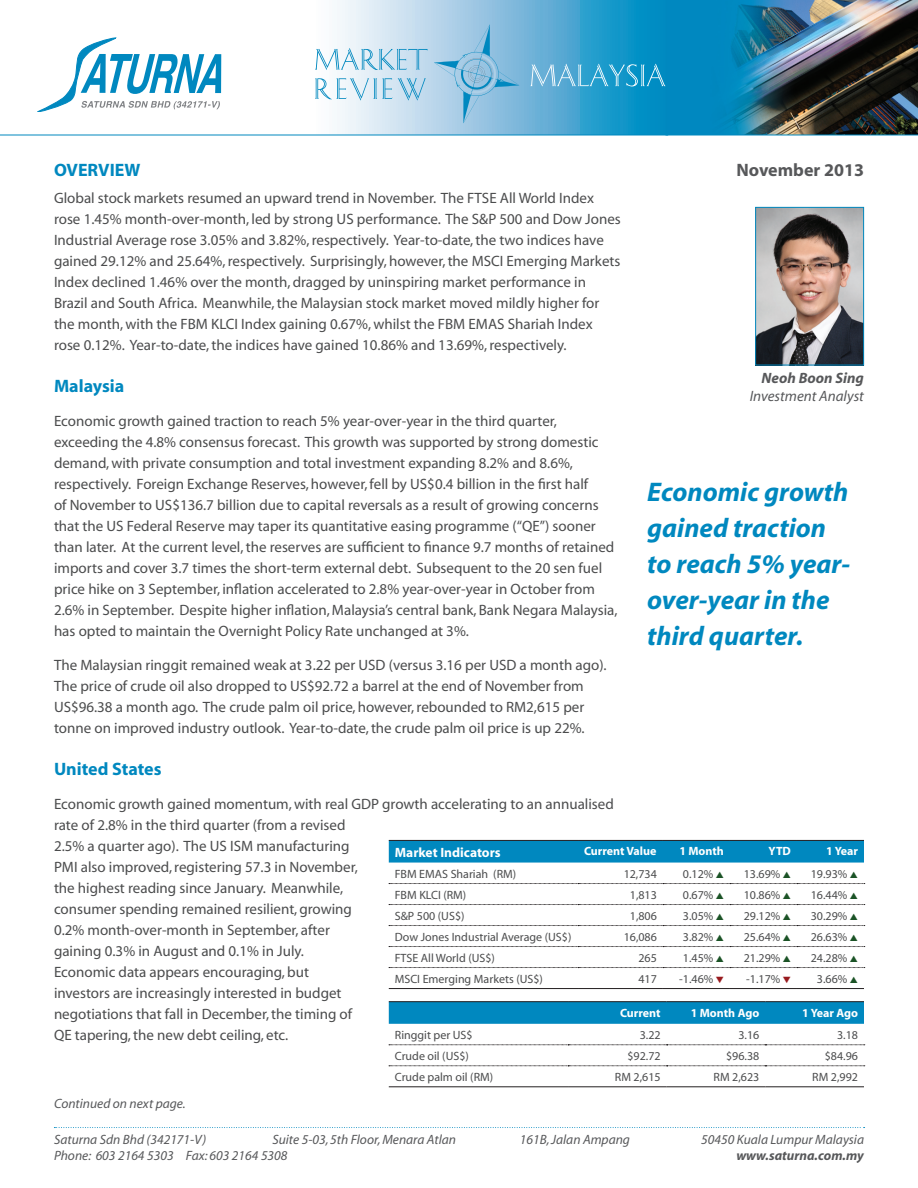
<style>
.page{position:relative;width:918px;height:1188px;background:#fff}
.page>*{position:absolute;margin:0;border:0;box-sizing:border-box;transform-origin:0 0}
.t1{font:italic 700 27px/36px "Myriad";color:#0088bf}
.t2{font:700 18px "Myriad";color:#0088bf}
.t3{font:700 18px "Myriad";color:#57585a}
.t4{font:15px/21px "Myriad";color:#4b4c4d}
.t5{font:italic 15px "Myriad";color:#57585a}
.t6{font:italic 700 15px "Myriad";color:#57585a}
.t7{font:italic 13.5px "Myriad";color:#57585a}
.t8{font:italic 700 13.5px "Myriad";color:#57585a}
.t9{font:700 13.5px "Myriad";color:#fff}
.t10{font:12px "Myriad";color:#4b4c4d}
.t11{font:700 12px "Myriad";color:#fff}
.s1{color:#1b5326}
.s2{color:#981a1e}
</style>
<div class="page">
<svg style="left:0;top:0;width:530px;height:135px"></svg>
<svg style="left:434px;top:25px;width:85px;height:98px;background:#8fc1df"></svg>
<svg style="left:315px;top:48px;width:113px;height:22px"></svg>
<svg style="left:315px;top:78px;width:111px;height:23px"></svg>
<img style="left:530px;top:0;width:388px;height:135px">
<svg style="left:38px;top:38px;width:183px;height:74px"></svg>
<img style="left:757px;top:209px;width:105px;height:154px">
<div style="left:755px;top:207px;width:109px;height:158px;border:1px solid #0088bf"></div>
<div style="left:389px;top:841px;width:475px;height:22px;background:#0088bf"></div>
<svg style="left:389px;top:883px;width:476px;height:1px"></svg>
<svg style="left:389px;top:904px;width:476px;height:1px"></svg>
<svg style="left:389px;top:925px;width:476px;height:1px"></svg>
<hr style="left:389px;top:988px;width:189px;height:1px;background:#231f20">
<hr style="left:578px;top:988px;width:85px;height:1px;background:#231f20">
<hr style="left:663px;top:988px;width:67px;height:1px;background:#231f20">
<hr style="left:730px;top:988px;width:67px;height:1px;background:#231f20">
<hr style="left:797px;top:988px;width:67px;height:1px;background:#231f20">
<hr style="left:389px;top:840px;width:189px;height:1px;background:#231f20">
<hr style="left:578px;top:840px;width:85px;height:1px;background:#231f20">
<hr style="left:663px;top:840px;width:67px;height:1px;background:#231f20">
<hr style="left:730px;top:840px;width:67px;height:1px;background:#231f20">
<hr style="left:797px;top:840px;width:67px;height:1px;background:#231f20">
<svg style="left:389px;top:946px;width:476px;height:1px"></svg>
<svg style="left:389px;top:967px;width:476px;height:1px"></svg>
<svg style="left:389px;top:1002px;width:475px;height:22px;background:#0288be"></svg>
<svg style="left:389px;top:1045px;width:476px;height:1px"></svg>
<svg style="left:389px;top:1066px;width:476px;height:1px"></svg>
<hr style="left:389px;top:1087px;width:179px;height:1px;background:#231f20">
<hr style="left:568px;top:1087px;width:99px;height:1px;background:#231f20">
<hr style="left:667px;top:1087px;width:98px;height:1px;background:#231f20">
<hr style="left:765px;top:1087px;width:99px;height:1px;background:#231f20">
<hr style="left:389px;top:1001px;width:179px;height:1px;background:#231f20">
<hr style="left:568px;top:1001px;width:99px;height:1px;background:#231f20">
<hr style="left:667px;top:1001px;width:98px;height:1px;background:#231f20">
<hr style="left:765px;top:1001px;width:99px;height:1px;background:#231f20">
<svg style="left:54px;top:1127px;width:811px;height:1px"></svg>
<p class="t3" style="left:737px;top:160px;width:129px">November 2013</p>
<p class="t2" style="left:54px;top:160px;width:88px">OVERVIEW</p>
<p class="t4" style="left:54px;top:188px;width:568px">Global stock markets resumed an upward trend in November. The FTSE All World Index rose 1.45% month-over-month, led by strong US performance. The S&amp;P 500 and Dow Jones Industrial Average rose 3.05% and 3.82%, respectively. Year-to-date, the two indices have gained 29.12% and 25.64%, respectively. Surprisingly, however, the MSCI Emerging Markets Index declined 1.46% over the month, dragged by uninspiring market performance in Brazil and South Africa. Meanwhile, the Malaysian stock market moved mildly higher for the month, with the FBM KLCI Index gaining 0.67%, whilst the FBM EMAS Shariah Index rose 0.12%. Year-to-date, the indices have gained 10.86% and 13.69%, respectively.</p>
<p class="t2" style="left:54px;top:376px;width:72px">Malaysia</p>
<p class="t4" style="left:54px;top:411px;width:565px">Economic growth gained traction to reach 5% year-over-year in the third quarter, exceeding the 4.8% consensus forecast. This growth was supported by strong domestic demand, with private consumption and total investment expanding 8.2% and 8.6%, respectively. Foreign Exchange Reserves, however, fell by US$0.4 billion in the first half<br>of November to US$136.7 billion due to capital reversals as a result of growing concerns that the US Federal Reserve may taper its quantitative easing programme (“QE”) sooner than later. At the current level, the reserves are sufficient to finance 9.7 months of retained imports and cover 3.7 times the short-term external debt. Subsequent to the 20 sen fuel price hike on 3 September, inflation accelerated to 2.8% year-over-year in October from 2.6% in September. Despite higher inflation, Malaysia’s central bank, Bank Negara Malaysia, has opted to maintain the Overnight Policy Rate unchanged at 3%.</p>
<p class="t4" style="left:54px;top:656px;width:554px">The Malaysian ringgit remained weak at 3.22 per USD (versus 3.16 per USD a month ago).<br>The price of crude oil also dropped to US$92.72 a barrel at the end of November from US$96.38 a month ago. The crude palm oil price, however, rebounded to RM2,615 per tonne on improved industry outlook. Year-to-date, the crude palm oil price is up 22%.</p>
<p class="t2" style="left:54px;top:759px;width:109px">United States</p>
<p class="t4" style="left:54px;top:794px;width:561px">Economic growth gained momentum, with real GDP growth accelerating to an annualised rate of 2.8% in the third quarter (from a revised<br>2.5% a quarter ago). The US ISM manufacturing<br>PMI also improved, registering 57.3 in November,<br>the highest reading since January. Meanwhile,<br>consumer spending remained resilient, growing<br>0.2% month-over-month in September, after<br>gaining 0.3% in August and 0.1% in July.<br>Economic data appears encouraging, but<br>investors are increasingly interested in budget<br>negotiations that fall in December, the timing of<br>QE tapering, the new debt ceiling, etc.</p>
<p class="t6" style="left:762px;top:370px;width:104px">Neoh Boon Sing</p>
<p class="t5" style="left:750px;top:388px;width:116px">Investment Analyst</p>
<h1 class="t1" style="left:647px;top:475px;width:204px">Economic growth gained traction to reach 5% year&shy;over-year in the third quarter.</h1>
<p class="t9" style="left:395px;top:845px;width:107px">Market Indicators</p>
<p class="t11" style="left:584px;top:845px;width:74px">Current Value</p>
<p class="t11" style="left:679px;top:845px;width:46px">1 Month</p>
<p class="t11" style="left:768px;top:845px;width:24px">YTD</p>
<p class="t11" style="left:826px;top:845px;width:33px">1 Year</p>
<p class="t10" style="left:395px;top:868px;width:123px">FBM EMAS Shariah (RM)</p>
<p class="t10" style="left:624px;top:868px;width:35px">12,734</p>
<p class="t10" style="left:683px;top:868px;width:43px">0.12% <span class="s1">▲</span></p>
<p class="t10" style="left:744px;top:868px;width:49px">13.69% <span class="s1">▲</span></p>
<p class="t10" style="left:811px;top:868px;width:49px">19.93% <span class="s1">▲</span></p>
<p class="t10" style="left:395px;top:889px;width:73px">FBM KLCI (RM)</p>
<p class="t10" style="left:630px;top:889px;width:29px">1,813</p>
<p class="t10" style="left:683px;top:889px;width:43px">0.67% <span class="s1">▲</span></p>
<p class="t10" style="left:744px;top:889px;width:49px">10.86% <span class="s1">▲</span></p>
<p class="t10" style="left:811px;top:889px;width:49px">16.44% <span class="s1">▲</span></p>
<p class="t10" style="left:395px;top:910px;width:71px">S&amp;P 500 (US$)</p>
<p class="t10" style="left:630px;top:910px;width:29px">1,806</p>
<p class="t10" style="left:683px;top:910px;width:43px">3.05% <span class="s1">▲</span></p>
<p class="t10" style="left:744px;top:910px;width:49px">29.12% <span class="s1">▲</span></p>
<p class="t10" style="left:811px;top:910px;width:49px">30.29% <span class="s1">▲</span></p>
<p class="t10" style="left:395px;top:931px;width:178px">Dow Jones Industrial Average (US$)</p>
<p class="t10" style="left:624px;top:931px;width:35px">16,086</p>
<p class="t10" style="left:683px;top:931px;width:43px">3.82% <span class="s1">▲</span></p>
<p class="t10" style="left:744px;top:931px;width:49px">25.64% <span class="s1">▲</span></p>
<p class="t10" style="left:811px;top:931px;width:49px">26.63% <span class="s1">▲</span></p>
<p class="t10" style="left:395px;top:952px;width:102px">FTSE All World (US$)</p>
<p class="t10" style="left:638px;top:952px;width:20px">265</p>
<p class="t10" style="left:683px;top:952px;width:43px">1.45% <span class="s1">▲</span></p>
<p class="t10" style="left:744px;top:952px;width:49px">21.29% <span class="s1">▲</span></p>
<p class="t10" style="left:811px;top:952px;width:49px">24.28% <span class="s1">▲</span></p>
<p class="t10" style="left:395px;top:973px;width:150px">MSCI Emerging Markets (US$)</p>
<p class="t10" style="left:638px;top:973px;width:20px">417</p>
<p class="t10" style="left:679px;top:973px;width:46px">-1.46% <span class="s2">▼</span></p>
<p class="t10" style="left:746px;top:973px;width:46px">-1.17% <span class="s2">▼</span></p>
<p class="t10" style="left:817px;top:973px;width:43px">3.66% <span class="s1">▲</span></p>
<p class="t11" style="left:620px;top:1006px;width:42px">Current</p>
<p class="t11" style="left:691px;top:1006px;width:70px">1 Month Ago</p>
<p class="t11" style="left:802px;top:1006px;width:57px">1 Year Ago</p>
<p class="t10" style="left:395px;top:1029px;width:79px">Ringgit per US$</p>
<p class="t10" style="left:640px;top:1029px;width:22px">3.22</p>
<p class="t10" style="left:738px;top:1029px;width:22px">3.16</p>
<p class="t10" style="left:837px;top:1029px;width:22px">3.18</p>
<p class="t10" style="left:395px;top:1050px;width:76px">Crude oil (US$)</p>
<p class="t10" style="left:627px;top:1050px;width:35px">$92.72</p>
<p class="t10" style="left:726px;top:1050px;width:35px">$96.38</p>
<p class="t10" style="left:825px;top:1050px;width:35px">$84.96</p>
<p class="t10" style="left:395px;top:1071px;width:100px">Crude palm oil (RM)</p>
<p class="t10" style="left:615px;top:1071px;width:47px">RM 2,615</p>
<p class="t10" style="left:714px;top:1071px;width:47px">RM 2,623</p>
<p class="t10" style="left:812px;top:1071px;width:47px">RM 2,992</p>
<p class="t7" style="left:54px;top:1097px;width:133px">Continued on next page.</p>
<p class="t7" style="left:54px;top:1133px;width:154px">Saturna Sdn Bhd (342171-V)</p>
<p class="t7" style="left:272px;top:1133px;width:185px">Suite 5-03, 5th Floor, Menara Atlan</p>
<p class="t7" style="left:520px;top:1133px;width:112px">161B, Jalan Ampang</p>
<p class="t7" style="left:701px;top:1133px;width:164px">50450 Kuala Lumpur Malaysia</p>
<p class="t7" style="left:54px;top:1149px;width:235px">Phone: 603 2164 5303 Fax: 603 2164 5308</p>
<p class="t8" style="left:736px;top:1149px;width:129px">www.saturna.com.my</p>
</div>
